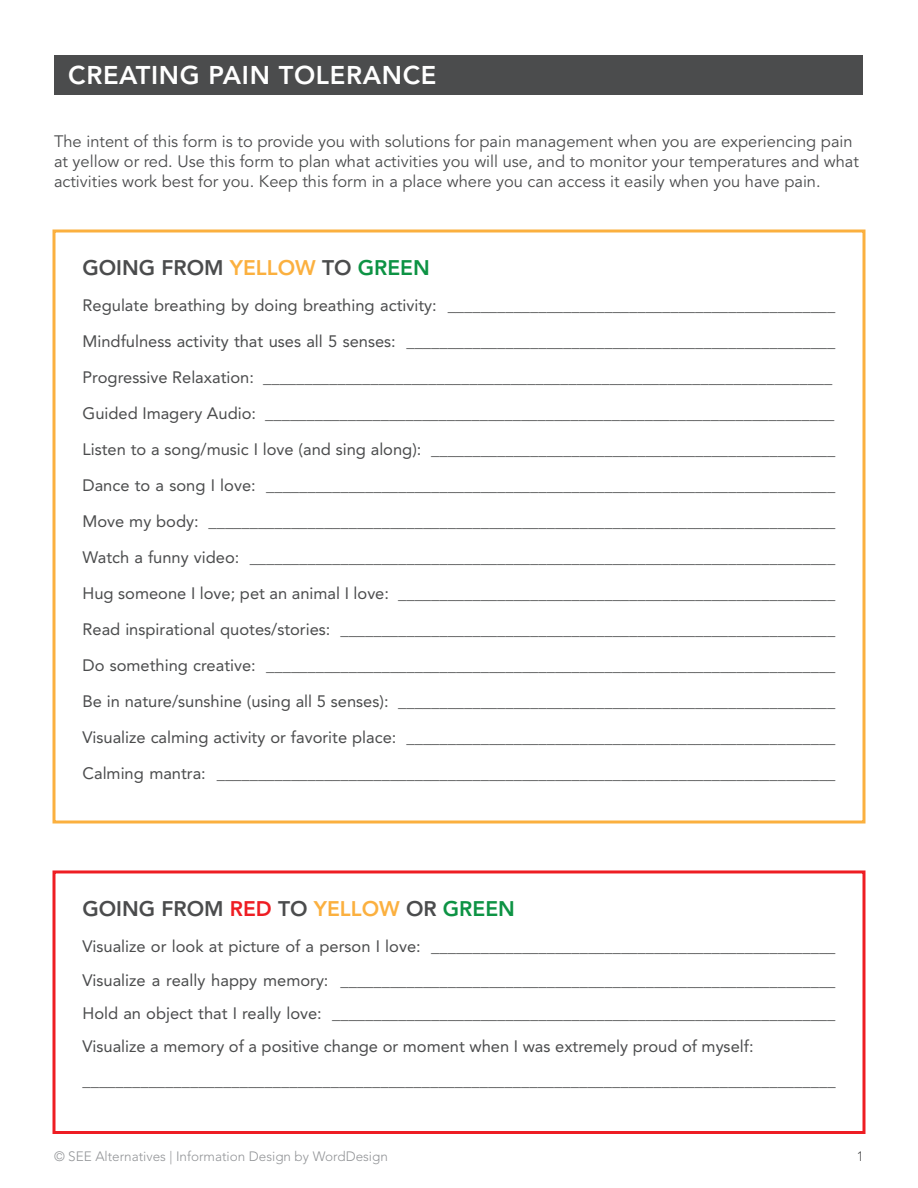
<style>
.page{position:relative;width:918px;height:1188px;background:#fff}
.page>*{position:absolute;margin:0;border:0;box-sizing:border-box;transform-origin:0 0}
.t1{font:800 25.5px "Avenir LT Std";letter-spacing:.025em;color:#fff}
.t2{font:800 21px "Avenir LT Std";color:#4b4c4d}
.t3{font:16.5px "Avenir LT Std";color:#4b4c4d}
.t4{font:16.5px/19.8px "Avenir LT Std";color:#4b4c4d}
.t5{font:300 13.5px "Avenir LT Std";color:#939598}
.t6{font:300 13.5px "Avenir LT Std";color:#4b4c4d}
.s1{color:#fbb03f}
.s2{color:#0d9344}
.s3{color:#ee1d23}
</style>
<div class="page">
<div style="left:55px;top:55px;width:808px;height:39px;background:#4b4c4d"></div>
<div style="left:52px;top:230px;width:814px;height:594px;border:3px solid #fbb03f"></div>
<div style="left:52px;top:870px;width:814px;height:264px;border:3px solid #ee1d23"></div>
<p class="t1" style="left:68px;top:60px;width:370px">CREATING PAIN TOLERANCE</p>
<p class="t4" style="left:54px;top:132px;width:806px">The intent of this form is to provide you with solutions for pain management when you are experiencing pain at yellow or red. Use this form to plan what activities you will use, and to monitor your temperatures and what activities work best for you. Keep this form in a place where you can access it easily when you have pain.</p>
<p class="t2" style="left:82px;top:256px;width:349px">GOING FROM <span class="s1">YELLOW</span> TO <span class="s2">GREEN</span></p>
<p class="t3" style="left:82px;top:296px;width:754px">Regulate breathing by doing breathing activity: _______________________________________________</p>
<p class="t3" style="left:82px;top:332px;width:754px">Mindfulness activity that uses all 5 senses: ____________________________________________________</p>
<p class="t3" style="left:82px;top:368px;width:751px">Progressive Relaxation: _____________________________________________________________________</p>
<p class="t3" style="left:82px;top:404px;width:754px">Guided Imagery Audio: _____________________________________________________________________</p>
<p class="t3" style="left:82px;top:440px;width:754px">Listen to a song/music I love (and sing along): _________________________________________________</p>
<p class="t3" style="left:82px;top:476px;width:754px">Dance to a song I love: _____________________________________________________________________</p>
<p class="t3" style="left:82px;top:512px;width:755px">Move my body: ____________________________________________________________________________</p>
<p class="t3" style="left:82px;top:548px;width:754px">Watch a funny video: _______________________________________________________________________</p>
<p class="t3" style="left:82px;top:584px;width:754px">Hug someone I love; pet an animal I love: _____________________________________________________</p>
<p class="t3" style="left:82px;top:620px;width:754px">Read inspirational quotes/stories: ____________________________________________________________</p>
<p class="t3" style="left:82px;top:656px;width:755px">Do something creative: _____________________________________________________________________</p>
<p class="t3" style="left:82px;top:692px;width:754px">Be in nature/sunshine (using all 5 senses): _____________________________________________________</p>
<p class="t3" style="left:82px;top:728px;width:755px">Visualize calming activity or favorite place: ____________________________________________________</p>
<p class="t3" style="left:82px;top:764px;width:755px">Calming mantra: ___________________________________________________________________________</p>
<p class="t2" style="left:82px;top:897px;width:434px">GOING FROM <span class="s3">RED</span> TO <span class="s1">YELLOW</span> OR <span class="s2">GREEN</span></p>
<p class="t3" style="left:82px;top:937px;width:755px">Visualize or look at picture of a person I love: _________________________________________________</p>
<p class="t3" style="left:82px;top:970px;width:755px">Visualize a really happy memory: ____________________________________________________________</p>
<p class="t3" style="left:82px;top:1004px;width:754px">Hold an object that I really love: _____________________________________________________________</p>
<p class="t3" style="left:82px;top:1037px;width:673px">Visualize a memory of a positive change or moment when I was extremely proud of myself:</p>
<p class="t3" style="left:82px;top:1070px;width:755px">___________________________________________________________________________________________</p>
<p class="t5" style="left:54px;top:1148px;width:335px">© SEE Alternatives | Information Design by WordDesign</p>
<p class="t6" style="left:857px;top:1148px;width:9px">1</p>
</div>
